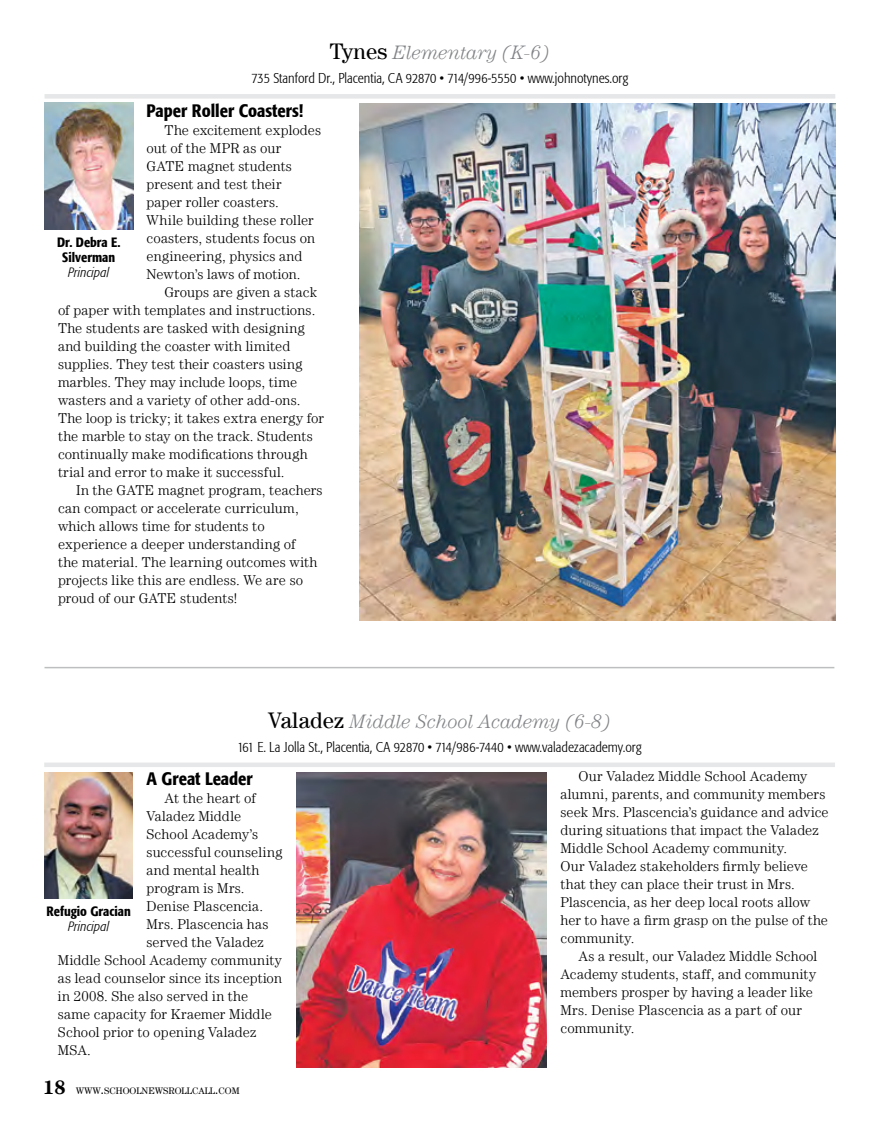
<style>
.page{position:relative;width:878px;height:1121px;background:#fff}
.page>*{position:absolute;margin:0;border:0;box-sizing:border-box;transform-origin:0 0}
.t1{font:italic 300 19.5px "Century LT";letter-spacing:-.005em;color:#808285}
.t2{font:500 condensed 18px "Formata";color:#000}
.t3{font:300 14.25px/18px "Century LT";letter-spacing:.01em;color:#000}
.t4{font:300 condensed 14.25px "Formata";color:#000}
.t5{font:500 condensed 13.5px/15px "Formata";color:#000;text-align:center}
.t6{font:italic 300 condensed 13.5px "Formata";letter-spacing:.005em;color:#000}
.t7{font:9.45px "Century LT";color:#000}
.s1{font-weight:400;font-style:normal;font-size:22.5px;color:#000}
.s2{font-weight:700;font-size:19.5px}
.s3{font-size:13.5px}
</style>
<div class="page">
<img style="left:45px;top:103px;width:88px;height:126px">
<div style="left:44px;top:94px;width:791px;height:5px;background:#e6e7e8"></div>
<img style="left:44px;top:772px;width:89px;height:126px">
<div style="left:44px;top:762px;width:791px;height:5px;background:#e6e7e8"></div>
<img style="left:296px;top:772px;width:251px;height:295px">
<img style="left:359px;top:104px;width:476px;height:517px">
<hr style="left:44px;top:667px;width:790px;height:1px;background:#bcbec0">
<h1 class="t1" style="left:330px;top:42px;width:222px"><span class="s1">Tynes</span> Elementary (K-6)</h1>
<p class="t4" style="left:251px;top:70px;width:378px">735 Stanford Dr., Placentia, CA 92870 • 714/996-5550 • www.johnotynes.org</p>
<p class="t2" style="left:146px;top:100px;width:158px">Paper Roller Coasters!</p>
<p class="t3" style="left:146px;top:121px;width:176px;text-indent:18px">The excitement explodes out of the MPR as our<br>GATE magnet students present and test their<br>paper roller coasters.<br>While building these roller coasters, students focus on engineering, physics and<br>Newton’s laws of motion.</p>
<p class="t3" style="left:58px;top:283px;width:267px;text-indent:106px">Groups are given a stack of paper with templates and instructions.<br>The students are tasked with designing and building the coaster with limited supplies. They test their coasters using marbles. They may include loops, time wasters and a variety of other add-ons.<br>The loop is tricky; it takes extra energy for the marble to stay on the track. Students continually make modifications through trial and error to make it successful.</p>
<p class="t3" style="left:58px;top:481px;width:266px;text-indent:18px">In the GATE magnet program, teachers can compact or accelerate curriculum, which allows time for students to experience a deeper understanding of<br>the material. The learning outcomes with projects like this are endless. We are so proud of our GATE students!</p>
<p class="t5" style="left:57px;top:235px;width:65px">Dr. Debra E.<br>Silverman</p>
<p class="t6" style="left:68px;top:265px;width:42px">Principal</p>
<h1 class="t1" style="left:268px;top:710px;width:344px"><span class="s1">Valadez</span> Middle School Academy (6-8)</h1>
<p class="t4" style="left:237px;top:738px;width:405px">161 E. La Jolla St., Placentia, CA 92870 • 714/986-7440 • www.valadezacademy.org</p>
<p class="t2" style="left:146px;top:767px;width:108px">A Great Leader</p>
<p class="t3" style="left:164px;top:789px;width:93px">At the heart of</p>
<p class="t3" style="left:146px;top:807px;width:96px">Valadez Middle</p>
<p class="t3" style="left:146px;top:825px;width:113px">School Academy’s</p>
<p class="t3" style="left:146px;top:843px;width:137px">successful counseling</p>
<p class="t3" style="left:146px;top:861px;width:114px">and mental health</p>
<p class="t3" style="left:146px;top:879px;width:100px">program is Mrs.</p>
<p class="t3" style="left:146px;top:897px;width:118px">Denise Plascencia.</p>
<p class="t3" style="left:146px;top:915px;width:123px">Mrs. Plascencia has</p>
<p class="t3" style="left:146px;top:933px;width:119px">served the Valadez</p>
<p class="t3" style="left:58px;top:951px;width:225px">Middle School Academy community</p>
<p class="t3" style="left:58px;top:969px;width:225px">as lead counselor since its inception</p>
<p class="t3" style="left:58px;top:987px;width:192px">in 2008. She also served in the</p>
<p class="t3" style="left:58px;top:1005px;width:215px">same capacity for Kraemer Middle</p>
<p class="t3" style="left:58px;top:1023px;width:200px">School prior to opening Valadez</p>
<p class="t3" style="left:58px;top:1041px;width:35px">MSA.</p>
<p class="t5" style="left:47px;top:904px;width:86px">Refugio Gracian</p>
<p class="t6" style="left:68px;top:919px;width:42px">Principal</p>
<p class="t7" style="left:43px;top:1085px;width:198px"><span class="s2">18</span> WWW<span class="s3">.</span>SCHOOLNEWSROLLCALL<span class="s3">.</span>COM</p>
<p class="t3" style="left:560px;top:767px;width:270px;text-indent:18px">Our Valadez Middle School Academy alumni, parents, and community members seek Mrs. Plascencia’s guidance and advice during situations that impact the Valadez Middle School Academy community.<br>Our Valadez stakeholders firmly believe that they can place their trust in Mrs.<br>Plascencia, as her deep local roots allow her to have a firm grasp on the pulse of the community.</p>
<p class="t3" style="left:560px;top:947px;width:258px;text-indent:18px">As a result, our Valadez Middle School Academy students, staff, and community members prosper by having a leader like Mrs. Denise Plascencia as a part of our community.</p>
</div>
